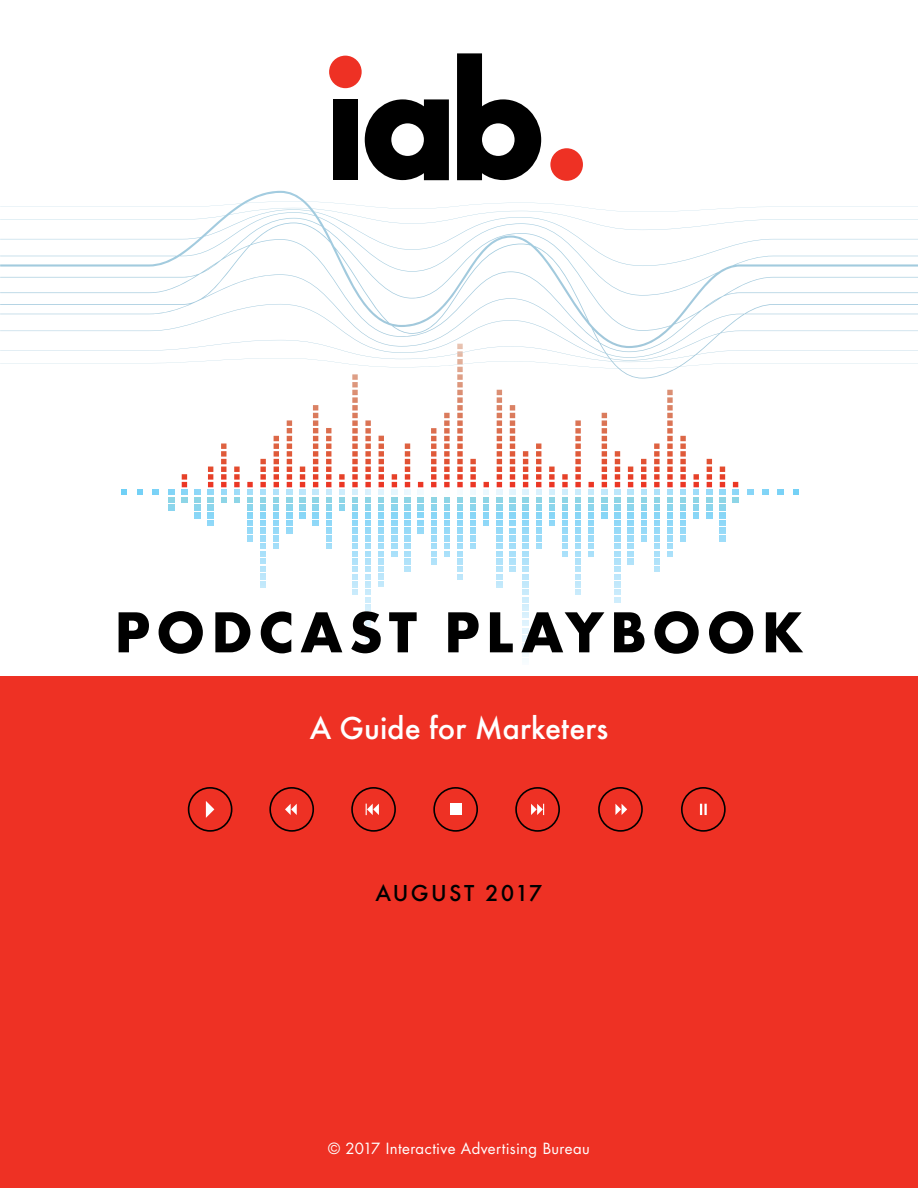
<style>
.page{position:relative;width:918px;height:1188px;background:#fff}
.page>*{position:absolute;margin:0;border:0;box-sizing:border-box;transform-origin:0 0}
.t1{font:700 60px "Futura TOT";letter-spacing:.095em;color:#000}
.t2{font:500 33px "Futura TOT";color:#fff}
.t3{font:500 24px "Futura TOT";letter-spacing:.09em;color:#000}
.t4{font:15px "Futura";letter-spacing:.025em;color:#fff}
</style>
<div class="page">
<div style="left:0;top:677px;width:918px;height:511px;background:#ee3124"></div>
<svg style="left:0;top:191px;width:918px;height:175px"></svg>
<svg style="left:153px;top:490px;width:5px;height:5px"></svg>
<svg style="left:137px;top:490px;width:6px;height:5px"></svg>
<svg style="left:121px;top:490px;width:6px;height:5px"></svg>
<img style="left:274px;top:344px;width:412px;height:105px">
<svg style="left:457px;top:352px;width:6px;height:12px"></svg>
<svg style="left:169px;top:490px;width:5px;height:20px"></svg>
<svg style="left:182px;top:490px;width:5px;height:13px"></svg>
<svg style="left:195px;top:490px;width:5px;height:28px"></svg>
<svg style="left:208px;top:490px;width:5px;height:36px"></svg>
<svg style="left:221px;top:490px;width:6px;height:13px"></svg>
<svg style="left:234px;top:490px;width:6px;height:13px"></svg>
<svg style="left:247px;top:490px;width:6px;height:51px"></svg>
<svg style="left:260px;top:490px;width:6px;height:97px"></svg>
<svg style="left:274px;top:490px;width:5px;height:59px"></svg>
<svg style="left:287px;top:490px;width:5px;height:43px"></svg>
<svg style="left:300px;top:490px;width:5px;height:28px"></svg>
<svg style="left:313px;top:490px;width:5px;height:36px"></svg>
<svg style="left:326px;top:490px;width:5px;height:59px"></svg>
<svg style="left:339px;top:490px;width:6px;height:20px"></svg>
<svg style="left:352px;top:490px;width:6px;height:105px"></svg>
<svg style="left:365px;top:490px;width:6px;height:151px"></svg>
<svg style="left:379px;top:490px;width:5px;height:97px"></svg>
<svg style="left:392px;top:490px;width:5px;height:66px"></svg>
<svg style="left:405px;top:490px;width:5px;height:82px"></svg>
<svg style="left:418px;top:490px;width:5px;height:43px"></svg>
<svg style="left:431px;top:497px;width:5px;height:67px"></svg>
<svg style="left:444px;top:497px;width:6px;height:59px"></svg>
<svg style="left:457px;top:497px;width:6px;height:82px"></svg>
<svg style="left:470px;top:490px;width:6px;height:59px"></svg>
<svg style="left:484px;top:490px;width:5px;height:36px"></svg>
<svg style="left:497px;top:490px;width:5px;height:97px"></svg>
<svg style="left:510px;top:490px;width:5px;height:82px"></svg>
<svg style="left:523px;top:490px;width:5px;height:167px"></svg>
<svg style="left:536px;top:490px;width:5px;height:59px"></svg>
<svg style="left:549px;top:490px;width:6px;height:36px"></svg>
<svg style="left:562px;top:490px;width:6px;height:66px"></svg>
<svg style="left:575px;top:490px;width:6px;height:105px"></svg>
<svg style="left:589px;top:490px;width:5px;height:66px"></svg>
<svg style="left:602px;top:490px;width:5px;height:28px"></svg>
<svg style="left:615px;top:490px;width:5px;height:112px"></svg>
<svg style="left:628px;top:490px;width:5px;height:74px"></svg>
<svg style="left:641px;top:490px;width:5px;height:51px"></svg>
<svg style="left:654px;top:490px;width:6px;height:82px"></svg>
<svg style="left:667px;top:490px;width:6px;height:66px"></svg>
<svg style="left:680px;top:490px;width:6px;height:51px"></svg>
<svg style="left:694px;top:490px;width:5px;height:28px"></svg>
<svg style="left:707px;top:490px;width:5px;height:28px"></svg>
<svg style="left:720px;top:490px;width:5px;height:51px"></svg>
<svg style="left:748px;top:490px;width:5px;height:5px"></svg>
<svg style="left:763px;top:490px;width:5px;height:5px"></svg>
<svg style="left:778px;top:490px;width:5px;height:5px"></svg>
<svg style="left:793px;top:490px;width:5px;height:5px"></svg>
<svg style="left:733px;top:490px;width:5px;height:13px"></svg>
<svg style="left:681px;top:787px;width:45px;height:45px"></svg>
<svg style="left:351px;top:787px;width:45px;height:45px"></svg>
<svg style="left:188px;top:787px;width:44px;height:45px"></svg>
<svg style="left:269px;top:787px;width:45px;height:45px"></svg>
<svg style="left:598px;top:787px;width:45px;height:45px"></svg>
<svg style="left:515px;top:787px;width:45px;height:45px"></svg>
<svg style="left:433px;top:787px;width:45px;height:45px"></svg>
<div style="left:450px;top:804px;width:11px;height:11px;background:#fff"></div>
<div style="left:550px;top:148px;width:33px;height:33px;background:#ee3124;border-radius:50%"></div>
<div style="left:329px;top:56px;width:33px;height:32px;background:#ee3124;border-radius:50%"></div>
<div style="left:333px;top:99px;width:25px;height:81px;background:#000"></div>
<svg style="left:457px;top:53px;width:84px;height:127px"></svg>
<svg style="left:365px;top:99px;width:84px;height:81px"></svg>
<p class="t1" style="left:114px;top:595px;width:691px">PODCAST PLAYBOOK</p>
<p class="t2" style="left:310px;top:709px;width:300px">A Guide for Marketers</p>
<p class="t3" style="left:375px;top:879px;width:169px">AUGUST 2017</p>
<p class="t4" style="left:328px;top:1138px;width:263px">© 2017 Interactive Advertising Bureau</p>
</div>
